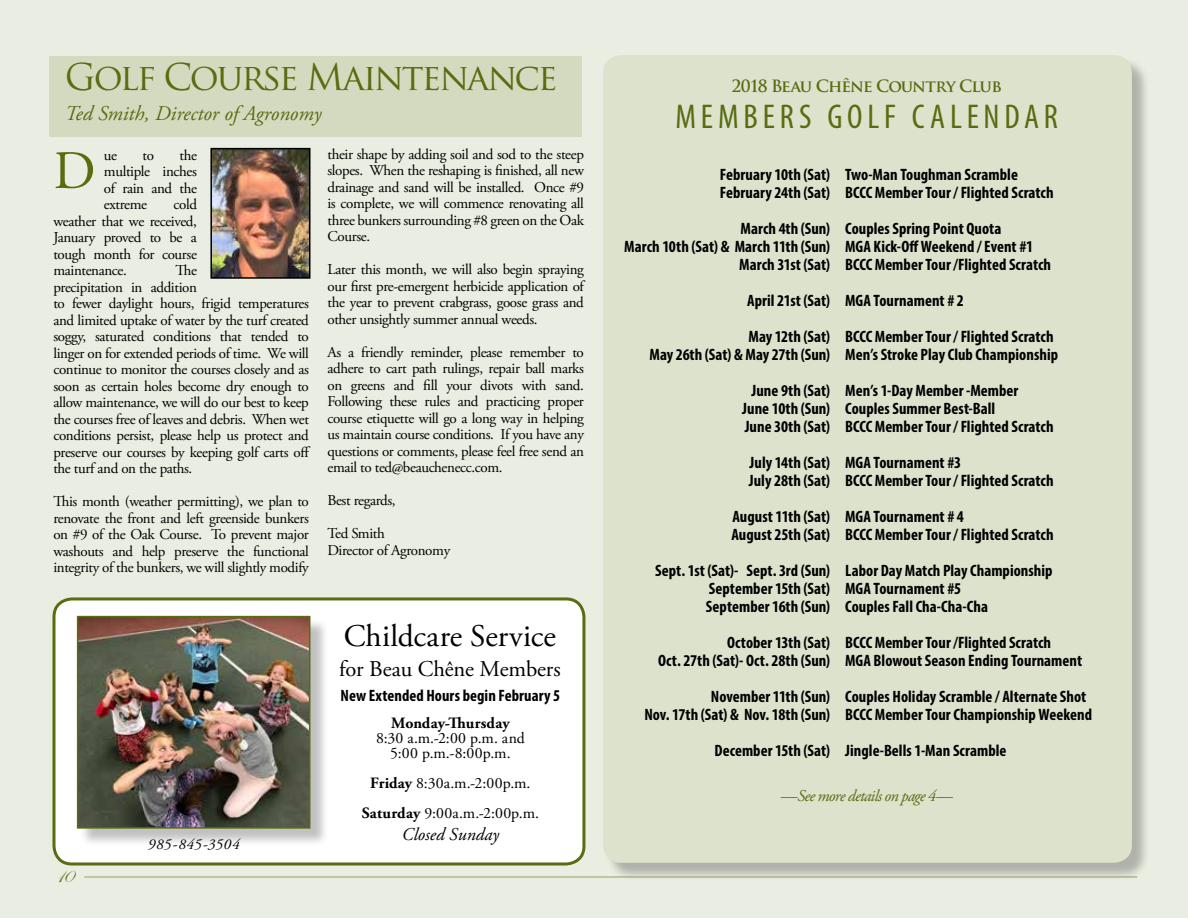
<style>
.page{position:relative;width:1188px;height:918px;background:#eaede1}
.page>*{position:absolute;margin:0;border:0;box-sizing:border-box;transform-origin:0 0}
.t1{font:54px "Adobe Garamond Pro";color:#586c10}
.t2{font:36px "Trajan Pro";letter-spacing:-.06em;color:#586c10}
.t3{font:condensed 34.5px "Myriad Pro";letter-spacing:.14em;color:#586c10}
.t4{font:31.5px "Adobe Garamond Pro";letter-spacing:.005em;color:#000}
.t5{font:22.5px "Adobe Garamond Pro";letter-spacing:-.005em;color:#000}
.t6{font:italic 21px "Adobe Garamond Pro";color:#586c10}
.t7{font:21px "Edwardian Script ITC";color:#586c10}
.t8{font:italic 18px "Adobe Garamond Pro";letter-spacing:.005em;color:#000}
.t9{font:700 condensed 16.5px/18px "Myriad Pro";letter-spacing:.005em;color:#000}
.t10{font:700 16.5px "Trajan Pro";letter-spacing:-.055em;color:#586c10}
.t11{font:italic 16.5px "Adobe Garamond Pro";letter-spacing:-.045em;color:#586c10}
.t12{font:15.75px/15px "Adobe Garamond Pro";letter-spacing:.015em;color:#000;text-align:center}
.t13{font:700 15.75px "Adobe Garamond Pro";letter-spacing:.005em;color:#000}
.t14{font:15px/16.5px "Adobe Garamond Pro";letter-spacing:-.025em;color:#000;text-align:justify}
.t15{font:italic 15px "Adobe Garamond Pro";letter-spacing:.035em;color:#000}
.s1{font-weight:700}
</style>
<div class="page">
<div style="left:54px;top:599px;width:530px;height:265px;background:#fff;border-radius:18px"></div>
<div style="left:52px;top:597px;width:533px;height:269px;border:3px solid #586c10;border-radius:18px"></div>
<hr style="left:84px;top:876px;width:1053px;height:2px;background:#b1bb8c">
<div style="left:49px;top:56px;width:532px;height:81px;background:#d4dabf"></div>
<img style="left:213px;top:151px;width:94px;height:125px">
<div style="left:210px;top:148px;width:100px;height:131px;border:2px solid #000"></div>
<div style="left:79px;top:618px;width:250px;height:229px;background:#000;opacity:.25"></div>
<img style="left:80px;top:619px;width:227px;height:207px">
<div style="left:77px;top:616px;width:233px;height:213px;border:2px solid #586c10"></div>
<div style="left:605px;top:57px;width:546px;height:825px;background:#000;opacity:.25"></div>
<div style="left:603px;top:55px;width:529px;height:808px;background:#dde2cd;border-radius:18px"></div>
<h2 class="t2" style="left:65px;top:55px;width:494px">Golf Course Maintenance</h2>
<h3 class="t6" style="left:65px;top:101px;width:258px">Ted Smith, Director of Agronomy</h3>
<p class="t14" style="left:104px;top:147px;width:15px">ue</p>
<p class="t14" style="left:143px;top:147px;width:13px">to</p>
<p class="t14" style="left:327px;top:146px;width:258px">their shape by adding soil and sod to the steep slopes. When the reshaping is finished, all new drainage and sand will be installed. Once #9 is complete, we will commence renovating all three bunkers surrounding #8 green on the Oak Course.</p>
<p class="t14" style="left:327px;top:262px;width:258px">Later this month, we will also begin spraying our first pre-emergent herbicide application of the year to prevent crabgrass, goose grass and other unsightly summer annual weeds.</p>
<p class="t14" style="left:327px;top:344px;width:258px">As a friendly reminder, please remember to adhere to cart path rulings, repair ball marks on greens and fill your divots with sand.<br>Following these rules and practicing proper course etiquette will go a long way in helping us maintain course conditions. If you have any questions or comments, please feel free send an email to ted@beauchenecc.com.</p>
<p class="t14" style="left:327px;top:493px;width:70px">Best regards,</p>
<p class="t14" style="left:327px;top:526px;width:124px">Ted Smith<br>Director of Agronomy</p>
<p class="t14" style="left:104px;top:147px;width:95px;text-indent:75px">the multiple inches of rain and the extreme</p>
<h1 class="t1" style="left:53px;top:138px;width:44px">D</h1>
<p class="t14" style="left:53px;top:197px;width:145px;text-indent:120px">cold weather that we received, January proved to be a tough month for course maintenance.</p>
<p class="t14" style="left:53px;top:263px;width:259px;text-align:left;text-indent:122px">The<br>precipitation in addition<br>to fewer daylight hours, frigid temperatures and limited uptake of water by the turf created soggy, saturated conditions that tended to linger on for extended periods of time. We will continue to monitor the courses closely and as soon as certain holes become dry enough to allow maintenance, we will do our best to keep the courses free of leaves and debris. When wet conditions persist, please help us protect and preserve our courses by keeping golf carts off the turf and on the paths.</p>
<p class="t14" style="left:53px;top:494px;width:257px">This month (weather permitting), we plan to renovate the front and left greenside bunkers on #9 of the Oak Course. To prevent major washouts and help preserve the functional integrity of the bunkers, we will slightly modify</p>
<h3 class="t7" style="left:54px;top:864px;width:20px">10</h3>
<p class="t15" style="left:148px;top:836px;width:93px">985-845-3504</p>
<h3 class="t4" style="left:344px;top:617px;width:214px">Childcare Service</h3>
<h3 class="t5" style="left:339px;top:655px;width:223px">for Beau Chêne Members</h3>
<p class="t9" style="left:341px;top:687px;width:221px">New Extended Hours begin February 5</p>
<p class="t13" style="left:391px;top:714px;width:120px">Monday-Thursday</p>
<p class="t12" style="left:376px;top:732px;width:150px">8:30 a.m.-2:00 p.m. and<br>5:00 p.m.-8:00p.m.</p>
<p class="t12" style="left:362px;top:769px;width:179px;line-height:30px"><span class="s1">Friday</span> 8:30a.m.-2:00p.m.<br><span class="s1">Saturday</span> 9:00a.m.-2:00p.m.</p>
<p class="t8" style="left:402px;top:824px;width:99px">Closed Sunday</p>
<p class="t10" style="left:731px;top:76px;width:272px">2018 Beau Chêne Country Club</p>
<h3 class="t3" style="left:675px;top:96px;width:384px">MEMBERS GOLF CALENDAR</h3>
<p class="t9" style="left:720px;top:165px;width:112px">February 10th (Sat)<br>February 24th (Sat)</p>
<p class="t9" style="left:624px;top:219px;width:208px;text-align:right">March 4th (Sun)<br>March 10th (Sat) &amp; March 11th (Sun)<br>March 31st (Sat)</p>
<p class="t9" style="left:747px;top:282px;width:84px;line-height:36px">April 21st (Sat)<br>May 12th (Sat)</p>
<p class="t9" style="left:650px;top:336px;width:182px;line-height:36px;text-align:right">May 26th (Sat) &amp; May 27th (Sun)<br>June 9th (Sat)</p>
<p class="t9" style="left:742px;top:399px;width:89px">June 10th (Sun)<br>June 30th (Sat)</p>
<p class="t9" style="left:749px;top:453px;width:83px">July 14th (Sat)<br>July 28th (Sat)</p>
<p class="t9" style="left:731px;top:507px;width:100px">August 11th (Sat)<br>August 25th (Sat)</p>
<p class="t9" style="left:706px;top:561px;width:126px;text-align:justify;text-indent:-51px">Sept. 1st (Sat)- Sept. 3rd (Sun)<br>September 15th (Sat)<br>September 16th (Sun)</p>
<p class="t9" style="left:658px;top:633px;width:174px;text-align:right">October 13th (Sat)<br>Oct. 27th (Sat)- Oct. 28th (Sun)</p>
<p class="t9" style="left:644px;top:687px;width:187px;text-align:right">November 11th (Sun)<br>Nov. 17th (Sat) &amp; Nov. 18th (Sun)</p>
<p class="t9" style="left:715px;top:741px;width:117px">December 15th (Sat)</p>
<p class="t11" style="left:781px;top:786px;width:173px">—See more details on page 4—</p>
<p class="t9" style="left:845px;top:165px;width:210px">Two-Man Toughman Scramble<br>BCCC Member Tour / Flighted Scratch</p>
<p class="t9" style="left:845px;top:219px;width:207px">Couples Spring Point Quota<br>MGA Kick-Off Weekend / Event #1<br>BCCC Member Tour /Flighted Scratch</p>
<p class="t9" style="left:845px;top:282px;width:210px;line-height:36px">MGA Tournament # 2<br>BCCC Member Tour / Flighted Scratch</p>
<p class="t9" style="left:845px;top:336px;width:214px;line-height:36px">Men’s Stroke Play Club Championship<br>Men’s 1-Day Member -Member</p>
<p class="t9" style="left:845px;top:399px;width:210px">Couples Summer Best-Ball<br>BCCC Member Tour / Flighted Scratch</p>
<p class="t9" style="left:845px;top:453px;width:210px">MGA Tournament #3<br>BCCC Member Tour / Flighted Scratch</p>
<p class="t9" style="left:845px;top:507px;width:210px">MGA Tournament # 4<br>BCCC Member Tour / Flighted Scratch</p>
<p class="t9" style="left:845px;top:561px;width:209px">Labor Day Match Play Championship<br>MGA Tournament #5<br>Couples Fall Cha-Cha-Cha</p>
<p class="t9" style="left:845px;top:633px;width:238px">BCCC Member Tour /Flighted Scratch<br>MGA Blowout Season Ending Tournament</p>
<p class="t9" style="left:845px;top:687px;width:248px">Couples Holiday Scramble / Alternate Shot<br>BCCC Member Tour Championship Weekend</p>
<p class="t9" style="left:845px;top:741px;width:163px">Jingle-Bells 1-Man Scramble</p>
</div>
